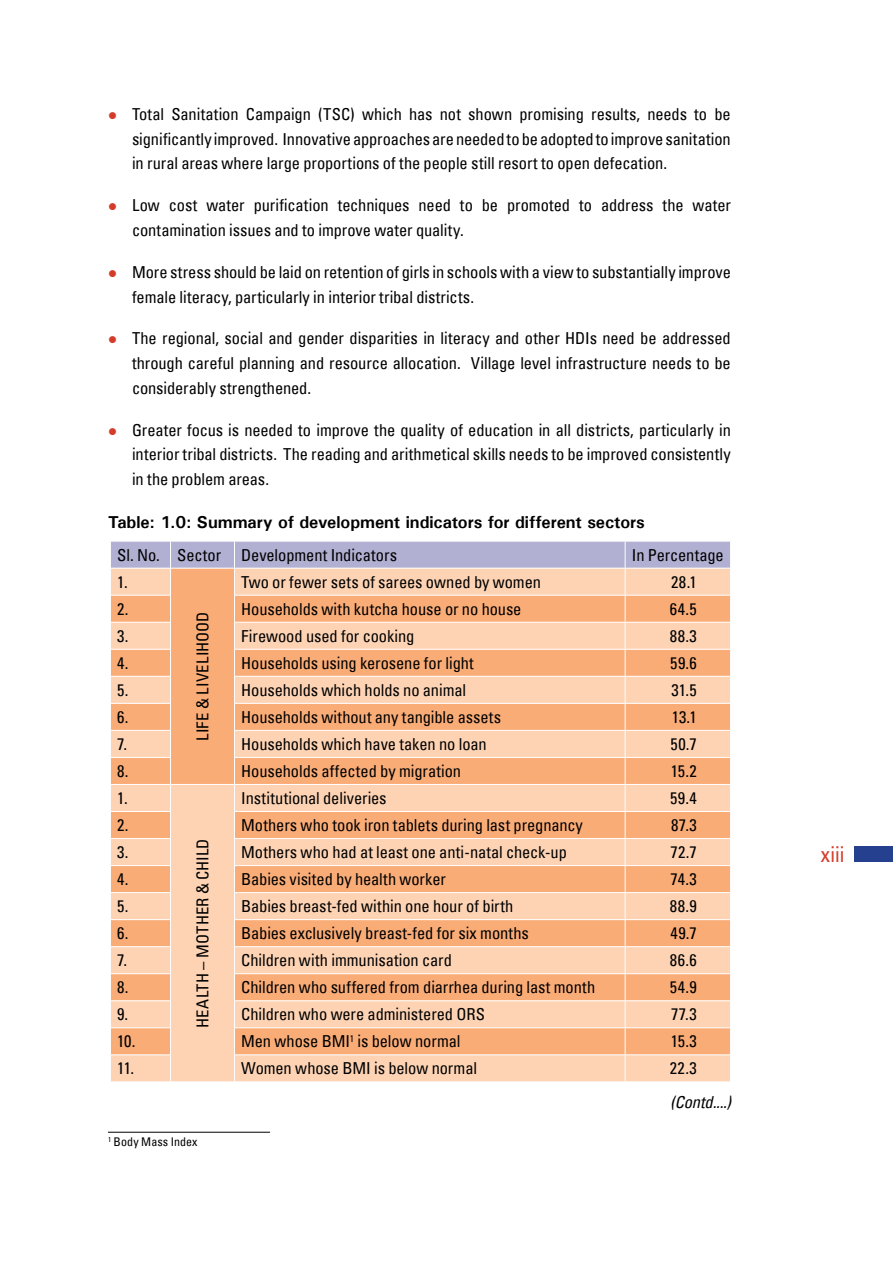
<style>
.page{position:relative;width:893px;height:1263px;background:#fff}
.page>*{position:absolute;margin:0;border:0;box-sizing:border-box;transform-origin:0 0}
.t1{font:condensed 21px "Univers";color:#d43c2a}
.t2{font:700 17.25px "Univers";letter-spacing:-.005em;color:#000}
.t3{font:condensed 16.5px/24.8px "Univers";letter-spacing:-.005em;color:#000;text-align:justify}
.t4{font:condensed 16.5px "Univers";letter-spacing:.015em;color:#000}
.t5{font:italic condensed 16.5px "Univers";letter-spacing:-.005em;color:#000}
.t6{font:condensed 12px "Univers";letter-spacing:.01em;color:#000}
.s1{color:#d43c2a}
</style>
<div class="page">
<div style="left:854px;top:846px;width:39px;height:16px;background:#25408f"></div>
<svg style="left:110px;top:541px;width:621px;height:540px;background:#f8c29e"></svg>
<hr style="left:108px;top:1132px;width:162px;height:1px;background:#000">
<p class="t3" style="left:132px;top:101px;width:600px;text-indent:-24px"><span class="s1">●</span> Total Sanitation Campaign (TSC) which has not shown promising results, needs to be significantly improved. Innovative approaches are needed to be adopted to improve sanitation in rural areas where large proportions of the people still resort to open defecation.</p>
<p class="t3" style="left:132px;top:193px;width:600px;text-indent:-24px"><span class="s1">●</span> Low cost water purification techniques need to be promoted to address the water contamination issues and to improve water quality.</p>
<p class="t3" style="left:132px;top:259px;width:600px;text-indent:-24px"><span class="s1">●</span> More stress should be laid on retention of girls in schools with a view to substantially improve female literacy, particularly in interior tribal districts.</p>
<p class="t3" style="left:132px;top:326px;width:600px;text-indent:-24px"><span class="s1">●</span> The regional, social and gender disparities in literacy and other HDIs need be addressed through careful planning and resource allocation. Village level infrastructure needs to be considerably strengthened.</p>
<p class="t3" style="left:132px;top:417px;width:600px;text-indent:-24px"><span class="s1">●</span> Greater focus is needed to improve the quality of education in all districts, particularly in interior tribal districts. The reading and arithmetical skills needs to be improved consistently in the problem areas.</p>
<p class="t2" style="left:108px;top:511px;width:538px">Table: 1.0: Summary of development indicators for different sectors</p>
<p class="t3" style="left:117px;top:542px;width:281px">Sl. No. Sector Development Indicators</p>
<p class="t3" style="left:632px;top:542px;width:93px">In Percentage</p>
<p class="t3" style="left:117px;top:569px;width:12px">1.</p>
<p class="t4" style="left:192px;top:741px;width:131px;rotate:-90deg">LIFE &amp; LIVELIHOOD</p>
<p class="t3" style="left:241px;top:569px;width:301px">Two or fewer sets of sarees owned by women</p>
<p class="t3" style="left:671px;top:569px;width:27px">28.1</p>
<p class="t3" style="left:117px;top:596px;width:13px">2.</p>
<p class="t3" style="left:241px;top:596px;width:282px">Households with kutcha house or no house</p>
<p class="t3" style="left:670px;top:596px;width:29px">64.5</p>
<p class="t3" style="left:117px;top:623px;width:13px">3.</p>
<p class="t3" style="left:241px;top:623px;width:175px">Firewood used for cooking</p>
<p class="t3" style="left:670px;top:623px;width:29px">88.3</p>
<p class="t3" style="left:117px;top:650px;width:13px">4.</p>
<p class="t3" style="left:241px;top:650px;width:234px">Households using kerosene for light</p>
<p class="t3" style="left:670px;top:650px;width:28px">59.6</p>
<p class="t3" style="left:117px;top:677px;width:13px">5.</p>
<p class="t3" style="left:241px;top:677px;width:226px">Households which holds no animal</p>
<p class="t3" style="left:671px;top:677px;width:27px">31.5</p>
<p class="t3" style="left:117px;top:704px;width:13px">6.</p>
<p class="t3" style="left:241px;top:704px;width:261px">Households without any tangible assets</p>
<p class="t3" style="left:672px;top:704px;width:26px">13.1</p>
<p class="t3" style="left:117px;top:731px;width:12px">7.</p>
<p class="t3" style="left:241px;top:731px;width:247px">Households which have taken no loan</p>
<p class="t3" style="left:670px;top:731px;width:28px">50.7</p>
<p class="t3" style="left:117px;top:758px;width:13px">8.</p>
<p class="t3" style="left:241px;top:758px;width:221px">Households affected by migration</p>
<p class="t3" style="left:671px;top:758px;width:27px">15.2</p>
<p class="t3" style="left:117px;top:785px;width:12px">1.</p>
<p class="t3" style="left:190px;top:1028px;width:191px;rotate:-90deg">HEALTH – MOTHER &amp; CHILD</p>
<p class="t3" style="left:241px;top:785px;width:147px">Institutional deliveries</p>
<p class="t3" style="left:670px;top:785px;width:28px">59.4</p>
<p class="t3" style="left:117px;top:812px;width:13px">2.</p>
<p class="t3" style="left:241px;top:812px;width:343px">Mothers who took iron tablets during last pregnancy</p>
<p class="t3" style="left:671px;top:812px;width:27px">87.3</p>
<p class="t3" style="left:117px;top:839px;width:13px">3.</p>
<p class="t3" style="left:241px;top:839px;width:327px">Mothers who had at least one anti-natal check-up</p>
<p class="t3" style="left:671px;top:839px;width:28px">72.7</p>
<p class="t3" style="left:117px;top:866px;width:13px">4.</p>
<p class="t3" style="left:241px;top:866px;width:206px">Babies visited by health worker</p>
<p class="t3" style="left:671px;top:866px;width:28px">74.3</p>
<p class="t3" style="left:117px;top:894px;width:13px">5.</p>
<p class="t3" style="left:241px;top:894px;width:274px">Babies breast-fed within one hour of birth</p>
<p class="t3" style="left:670px;top:894px;width:28px">88.9</p>
<p class="t3" style="left:117px;top:921px;width:13px">6.</p>
<p class="t3" style="left:241px;top:921px;width:289px">Babies exclusively breast-fed for six months</p>
<p class="t3" style="left:670px;top:921px;width:28px">49.7</p>
<p class="t3" style="left:117px;top:948px;width:12px">7.</p>
<p class="t3" style="left:241px;top:948px;width:212px">Children with immunisation card</p>
<p class="t3" style="left:670px;top:948px;width:28px">86.6</p>
<p class="t3" style="left:117px;top:975px;width:13px">8.</p>
<p class="t3" style="left:241px;top:975px;width:356px">Children who suffered from diarrhea during last month</p>
<p class="t3" style="left:670px;top:975px;width:28px">54.9</p>
<p class="t3" style="left:117px;top:1002px;width:13px">9.</p>
<p class="t3" style="left:241px;top:1002px;width:245px">Children who were administered ORS</p>
<p class="t3" style="left:671px;top:1002px;width:27px">77.3</p>
<p class="t3" style="left:117px;top:1029px;width:20px">10.</p>
<p class="t3" style="left:241px;top:1029px;width:221px">Men whose BMI<sup>1</sup> is below normal</p>
<p class="t3" style="left:671px;top:1029px;width:27px">15.3</p>
<p class="t3" style="left:117px;top:1056px;width:19px">11.</p>
<p class="t3" style="left:241px;top:1056px;width:237px">Women whose BMI is below normal</p>
<p class="t3" style="left:670px;top:1056px;width:29px">22.3</p>
<p class="t6" style="left:108px;top:1133px;width:91px"><sup>1</sup> Body Mass Index</p>
<p class="t5" style="left:670px;top:1091px;width:62px">(Contd....)</p>
<p class="t1" style="left:821px;top:840px;width:25px">xiii</p>
</div>
